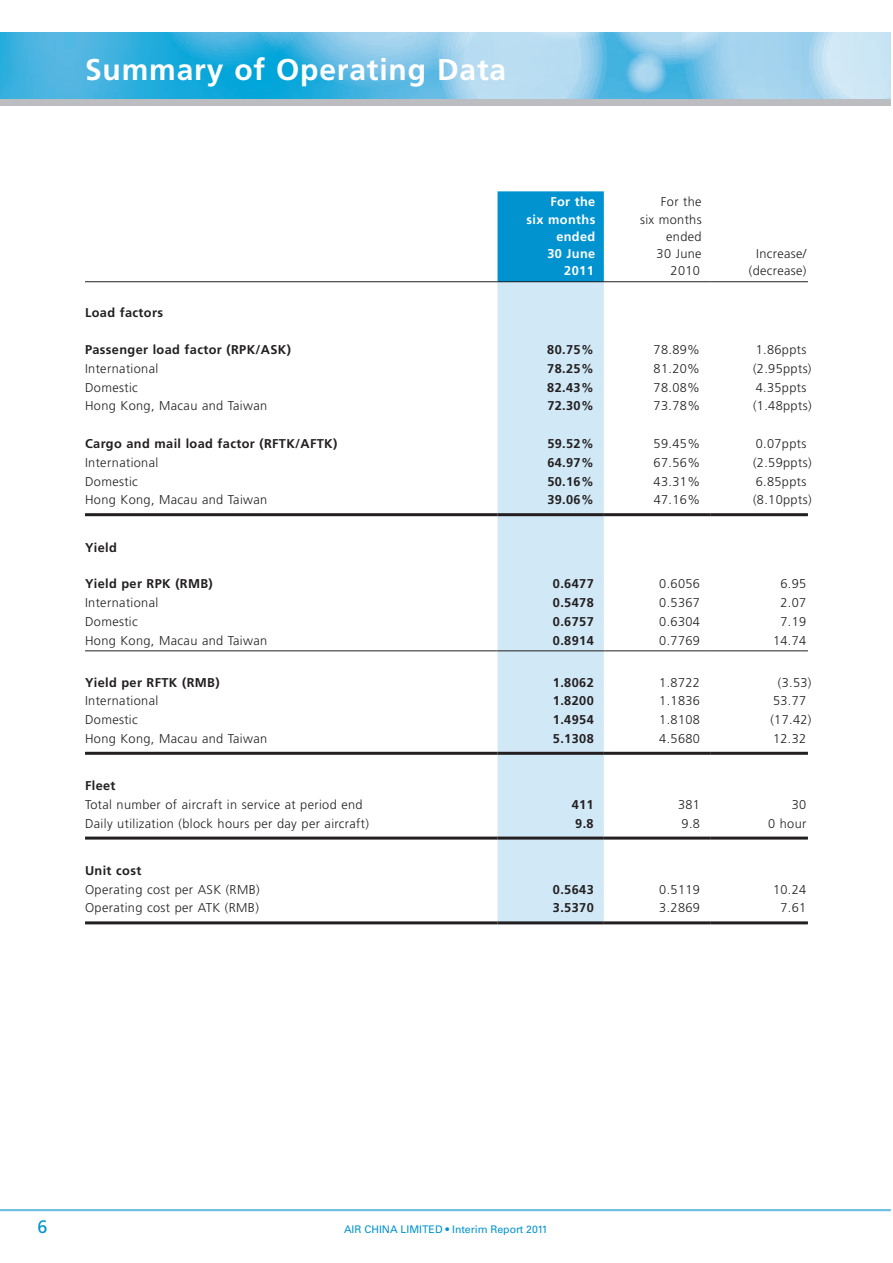
<style>
.page{position:relative;width:893px;height:1263px;background:#fff}
.page>*{position:absolute;margin:0;border:0;box-sizing:border-box;transform-origin:0 0}
.t1{font:700 30px "Frutiger LT Std";letter-spacing:.03em;color:#fff}
.t2{font:18px "Frutiger LT Std";color:#0093d0}
.t3{font:300 12.75px/17.2px "Frutiger LT Std";letter-spacing:.03em;color:#231f20;text-align:right}
.t4{font:700 12.75px "Frutiger LT Std";letter-spacing:.03em;color:#231f20}
.t5{font:700 12.75px/17.2px "Frutiger LT Std";letter-spacing:.03em;color:#fff;text-align:right}
.t6{font:10.5px "Univers LT Std";color:#0093d0}
</style>
<div class="page">
<img style="left:0;top:33px;width:891px;height:66px">
<div style="left:0;top:99px;width:891px;height:7px;background:#bcbdc0"></div>
<hr style="left:0;top:1209px;width:891px;height:2px;background:#6bbde5">
<div style="left:497px;top:191px;width:107px;height:90px;background:#0093d0"></div>
<div style="left:497px;top:282px;width:107px;height:639px;background:#d1e8f6"></div>
<hr style="left:85px;top:281px;width:412px;height:1px;background:#231f20">
<hr style="left:497px;top:281px;width:107px;height:1px;background:#231f20">
<hr style="left:604px;top:281px;width:106px;height:1px;background:#231f20">
<hr style="left:710px;top:281px;width:98px;height:1px;background:#231f20">
<hr style="left:85px;top:513px;width:412px;height:3px;background:#231f20">
<hr style="left:497px;top:513px;width:107px;height:3px;background:#231f20">
<hr style="left:604px;top:513px;width:106px;height:3px;background:#231f20">
<hr style="left:710px;top:513px;width:98px;height:3px;background:#231f20">
<hr style="left:85px;top:650px;width:412px;height:1px;background:#231f20">
<hr style="left:497px;top:650px;width:107px;height:1px;background:#231f20">
<hr style="left:604px;top:650px;width:106px;height:1px;background:#231f20">
<hr style="left:710px;top:650px;width:98px;height:1px;background:#231f20">
<hr style="left:85px;top:752px;width:412px;height:3px;background:#231f20">
<hr style="left:497px;top:752px;width:107px;height:3px;background:#231f20">
<hr style="left:604px;top:752px;width:106px;height:3px;background:#231f20">
<hr style="left:710px;top:752px;width:98px;height:3px;background:#231f20">
<hr style="left:85px;top:836px;width:412px;height:3px;background:#231f20">
<hr style="left:497px;top:836px;width:107px;height:3px;background:#231f20">
<hr style="left:604px;top:836px;width:106px;height:3px;background:#231f20">
<hr style="left:710px;top:836px;width:98px;height:3px;background:#231f20">
<hr style="left:85px;top:921px;width:412px;height:3px;background:#231f20">
<hr style="left:497px;top:921px;width:107px;height:3px;background:#231f20">
<hr style="left:604px;top:921px;width:106px;height:3px;background:#231f20">
<hr style="left:710px;top:921px;width:98px;height:3px;background:#231f20">
<h1 class="t1" style="left:85px;top:52px;width:423px">Summary of Operating Data</h1>
<p class="t5" style="left:527px;top:193px;width:70px">For the<br>six months ended<br>30 June<br>2011</p>
<p class="t3" style="left:640px;top:194px;width:63px">For the<br>six months ended<br>30 June<br>2010</p>
<p class="t3" style="left:749px;top:245px;width:59px;text-align:center">Increase/ (decrease)</p>
<p class="t4" style="left:85px;top:306px;width:79px">Load factors</p>
<p class="t4" style="left:85px;top:342px;width:207px">Passenger load factor (RPK/ASK)</p>
<p class="t4" style="left:547px;top:342px;width:48px">80.75%</p>
<p class="t3" style="left:654px;top:341px;width:48px">78.89%</p>
<p class="t3" style="left:756px;top:341px;width:52px">1.86ppts</p>
<p class="t3" style="left:85px;top:360px;width:75px">International</p>
<p class="t4" style="left:547px;top:361px;width:48px">78.25%</p>
<p class="t3" style="left:654px;top:360px;width:48px">81.20%</p>
<p class="t3" style="left:753px;top:360px;width:60px">(2.95ppts)</p>
<p class="t3" style="left:85px;top:379px;width:54px">Domestic</p>
<p class="t4" style="left:547px;top:380px;width:48px">82.43%</p>
<p class="t3" style="left:654px;top:379px;width:48px">78.08%</p>
<p class="t3" style="left:756px;top:379px;width:52px">4.35ppts</p>
<p class="t3" style="left:85px;top:398px;width:184px">Hong Kong, Macau and Taiwan</p>
<p class="t4" style="left:547px;top:399px;width:48px">72.30%</p>
<p class="t3" style="left:654px;top:398px;width:48px">73.78%</p>
<p class="t3" style="left:753px;top:398px;width:60px">(1.48ppts)</p>
<p class="t4" style="left:85px;top:436px;width:254px">Cargo and mail load factor (RFTK/AFTK)</p>
<p class="t4" style="left:547px;top:436px;width:48px">59.52%</p>
<p class="t3" style="left:654px;top:435px;width:48px">59.45%</p>
<p class="t3" style="left:756px;top:435px;width:52px">0.07ppts</p>
<p class="t3" style="left:85px;top:454px;width:75px">International</p>
<p class="t4" style="left:547px;top:455px;width:48px">64.97%</p>
<p class="t3" style="left:654px;top:454px;width:48px">67.56%</p>
<p class="t3" style="left:753px;top:454px;width:60px">(2.59ppts)</p>
<p class="t3" style="left:85px;top:473px;width:54px">Domestic</p>
<p class="t4" style="left:547px;top:474px;width:48px">50.16%</p>
<p class="t3" style="left:654px;top:473px;width:48px">43.31%</p>
<p class="t3" style="left:756px;top:473px;width:52px">6.85ppts</p>
<p class="t3" style="left:85px;top:491px;width:184px">Hong Kong, Macau and Taiwan</p>
<p class="t4" style="left:547px;top:492px;width:48px">39.06%</p>
<p class="t3" style="left:654px;top:491px;width:48px">47.16%</p>
<p class="t3" style="left:753px;top:491px;width:60px">(8.10ppts)</p>
<p class="t4" style="left:85px;top:540px;width:33px">Yield</p>
<p class="t4" style="left:85px;top:576px;width:129px">Yield per RPK (RMB)</p>
<p class="t4" style="left:553px;top:576px;width:42px">0.6477</p>
<p class="t3" style="left:659px;top:575px;width:42px">0.6056</p>
<p class="t3" style="left:780px;top:575px;width:27px">6.95</p>
<p class="t3" style="left:85px;top:594px;width:75px">International</p>
<p class="t4" style="left:553px;top:595px;width:42px">0.5478</p>
<p class="t3" style="left:659px;top:594px;width:42px">0.5367</p>
<p class="t3" style="left:780px;top:594px;width:27px">2.07</p>
<p class="t3" style="left:85px;top:613px;width:54px">Domestic</p>
<p class="t4" style="left:553px;top:614px;width:42px">0.6757</p>
<p class="t3" style="left:659px;top:613px;width:42px">0.6304</p>
<p class="t3" style="left:780px;top:613px;width:27px">7.19</p>
<p class="t3" style="left:85px;top:632px;width:184px">Hong Kong, Macau and Taiwan</p>
<p class="t4" style="left:553px;top:633px;width:42px">0.8914</p>
<p class="t3" style="left:659px;top:632px;width:42px">0.7769</p>
<p class="t3" style="left:773px;top:632px;width:35px">14.74</p>
<p class="t4" style="left:85px;top:675px;width:136px">Yield per RFTK (RMB)</p>
<p class="t4" style="left:553px;top:675px;width:42px">1.8062</p>
<p class="t3" style="left:659px;top:674px;width:42px">1.8722</p>
<p class="t3" style="left:778px;top:674px;width:35px">(3.53)</p>
<p class="t3" style="left:85px;top:692px;width:75px">International</p>
<p class="t4" style="left:553px;top:693px;width:42px">1.8200</p>
<p class="t3" style="left:659px;top:692px;width:42px">1.1836</p>
<p class="t3" style="left:773px;top:692px;width:35px">53.77</p>
<p class="t3" style="left:85px;top:711px;width:54px">Domestic</p>
<p class="t4" style="left:553px;top:712px;width:42px">1.4954</p>
<p class="t3" style="left:659px;top:711px;width:42px">1.8108</p>
<p class="t3" style="left:770px;top:711px;width:43px">(17.42)</p>
<p class="t3" style="left:85px;top:730px;width:184px">Hong Kong, Macau and Taiwan</p>
<p class="t4" style="left:553px;top:731px;width:42px">5.1308</p>
<p class="t3" style="left:659px;top:730px;width:42px">4.5680</p>
<p class="t3" style="left:773px;top:730px;width:35px">12.32</p>
<p class="t4" style="left:85px;top:778px;width:32px">Fleet</p>
<p class="t3" style="left:85px;top:796px;width:279px">Total number of aircraft in service at period end</p>
<p class="t4" style="left:572px;top:797px;width:23px">411</p>
<p class="t3" style="left:678px;top:796px;width:23px">381</p>
<p class="t3" style="left:792px;top:796px;width:16px">30</p>
<p class="t3" style="left:85px;top:815px;width:285px">Daily utilization (block hours per day per aircraft)</p>
<p class="t4" style="left:575px;top:816px;width:20px">9.8</p>
<p class="t3" style="left:682px;top:815px;width:20px">9.8</p>
<p class="t3" style="left:768px;top:815px;width:40px">0 hour</p>
<p class="t4" style="left:85px;top:863px;width:58px">Unit cost</p>
<p class="t3" style="left:85px;top:881px;width:176px">Operating cost per ASK (RMB)</p>
<p class="t4" style="left:553px;top:882px;width:42px">0.5643</p>
<p class="t3" style="left:659px;top:881px;width:42px">0.5119</p>
<p class="t3" style="left:773px;top:881px;width:35px">10.24</p>
<p class="t3" style="left:85px;top:899px;width:175px">Operating cost per ATK (RMB)</p>
<p class="t4" style="left:553px;top:900px;width:42px">3.5370</p>
<p class="t3" style="left:659px;top:899px;width:42px">3.2869</p>
<p class="t3" style="left:780px;top:899px;width:27px">7.61</p>
<h2 class="t2" style="left:38px;top:1216px;width:12px">6</h2>
<p class="t6" style="left:344px;top:1223px;width:205px">Air China Limited • Interim Report 2011</p>
</div>
